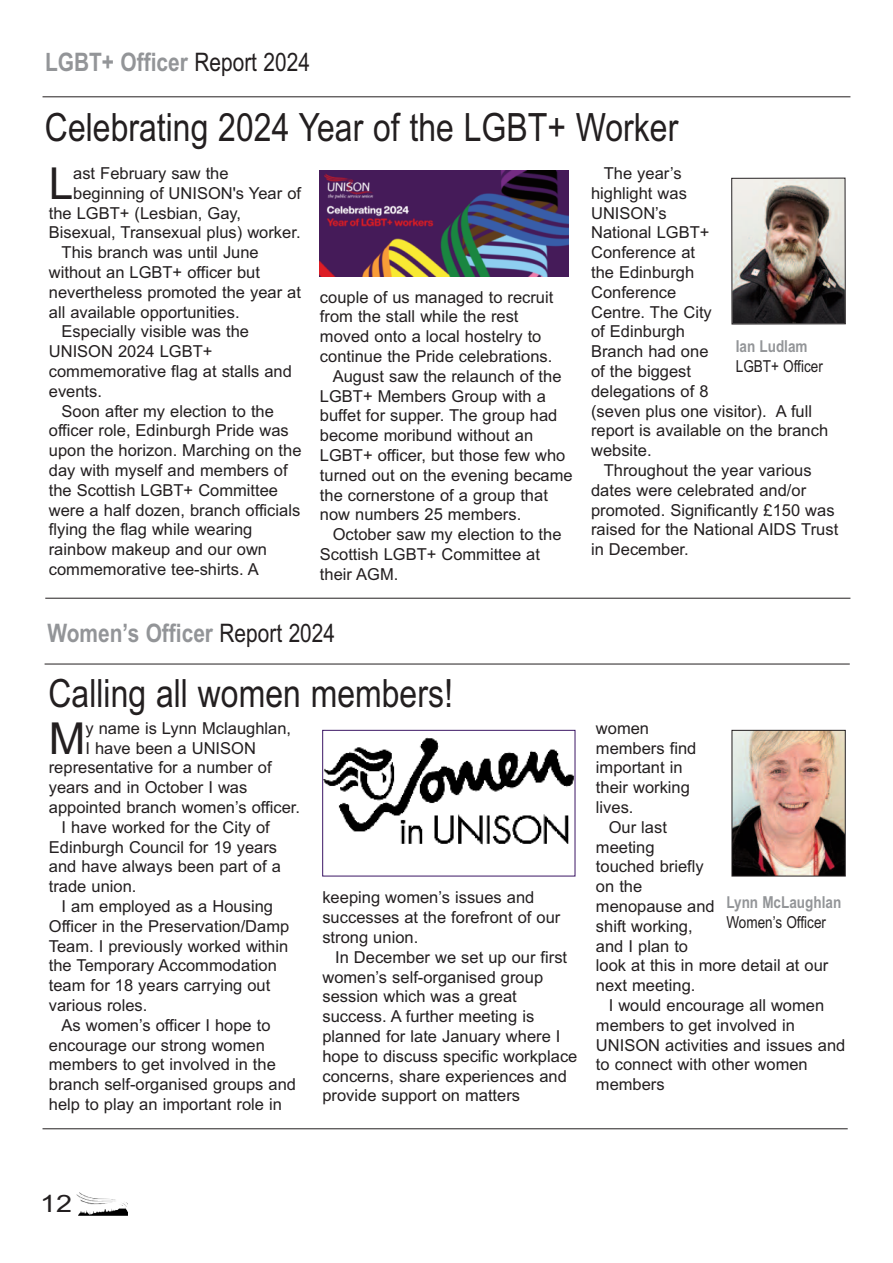
<style>
.page{position:relative;width:893px;height:1263px;background:#fff}
.page>*{position:absolute;margin:0;border:0;box-sizing:border-box;transform-origin:0 0}
.t1{font:44.1px "Arial";color:#231f20}
.t2{font:39px "Arial Narrow";color:#231f20}
.t3{font:700 25.5px "Arial Narrow";color:#939598}
.t4{font:24px "Arial";color:#231f20;scale:1.2 1}
.t5{font:16.5px/19.8px "Arial";color:#231f20}
.t6{font:16.5px "Arial Narrow";color:#231f20}
.t7{font:700 16.5px "Arial Narrow";color:#939598}
.s1{font-weight:400;color:#231f20}
</style>
<div class="page">
<hr style="left:43px;top:96px;width:807px;height:1px;background:#231f20">
<hr style="left:45px;top:598px;width:805px;height:1px;background:#231f20">
<hr style="left:45px;top:664px;width:805px;height:1px;background:#231f20">
<img style="left:76px;top:1192px;width:52px;height:24px">
<img style="left:734px;top:732px;width:110px;height:142px">
<div style="left:732px;top:730px;width:114px;height:146px;border:1px solid #231f20"></div>
<hr style="left:43px;top:1128px;width:805px;height:1px;background:#231f20">
<img style="left:733px;top:180px;width:111px;height:142px">
<div style="left:731px;top:178px;width:115px;height:146px;border:1px solid #231f20"></div>
<img style="left:320px;top:171px;width:249px;height:106px">
<img style="left:324px;top:737px;width:249px;height:108px">
<div style="left:322px;top:730px;width:253px;height:146px;border:1px solid #3c1765"></div>
<h3 class="t3" style="left:45px;top:47px;width:266px">LGBT+ Officer <span class="s1">Report 2024</span></h3>
<h2 class="t2" style="left:45px;top:105px;width:635px">Celebrating 2024 Year of the LGBT+ Worker</h2>
<h1 class="t1" style="left:49px;top:158px;width:26px">L</h1>
<p class="t5" style="left:73px;top:163px;width:157px">ast February saw the</p>
<p class="t5" style="left:591px;top:163px;width:239px;text-indent:13px">The year’s<br>highlight was<br>UNISON’s<br>National LGBT+<br>Conference at<br>the Edinburgh<br>Conference<br>Centre. The City<br>of Edinburgh<br>Branch had one<br>of the biggest<br>delegations of 8<br>(seven plus one visitor). A full report is available on the branch website.</p>
<p class="t5" style="left:591px;top:460px;width:249px;text-indent:13px">Throughout the year various dates were celebrated and/or promoted. Significantly £150 was raised for the National AIDS Trust in December.</p>
<p class="t5" style="left:73px;top:183px;width:229px">beginning of UNISON's Year of</p>
<p class="t5" style="left:49px;top:203px;width:194px">the LGBT+ (Lesbian, Gay,</p>
<p class="t5" style="left:49px;top:223px;width:253px">Bisexual, Transexual plus) worker.</p>
<p class="t5" style="left:62px;top:243px;width:199px">This branch was until June</p>
<p class="t5" style="left:49px;top:262px;width:213px">without an LGBT+ officer but</p>
<p class="t5" style="left:49px;top:282px;width:254px">nevertheless promoted the year at</p>
<p class="t5" style="left:49px;top:302px;width:192px">all available opportunities.</p>
<p class="t5" style="left:62px;top:322px;width:189px">Especially visible was the</p>
<p class="t5" style="left:49px;top:342px;width:165px">UNISON 2024 LGBT+</p>
<p class="t5" style="left:49px;top:361px;width:245px">commemorative flag at stalls and</p>
<p class="t5" style="left:49px;top:381px;width:55px">events.</p>
<p class="t5" style="left:62px;top:401px;width:214px">Soon after my election to the</p>
<p class="t5" style="left:49px;top:421px;width:241px">officer role, Edinburgh Pride was</p>
<p class="t5" style="left:49px;top:441px;width:254px">upon the horizon. Marching on the</p>
<p class="t5" style="left:49px;top:460px;width:240px">day with myself and members of</p>
<p class="t5" style="left:49px;top:480px;width:231px">the Scottish LGBT+ Committee</p>
<p class="t5" style="left:49px;top:500px;width:253px">were a half dozen, branch officials</p>
<p class="t5" style="left:49px;top:520px;width:205px">flying the flag while wearing</p>
<p class="t5" style="left:49px;top:540px;width:220px">rainbow makeup and our own</p>
<p class="t5" style="left:49px;top:559px;width:211px">commemorative tee-shirts. A</p>
<p class="t5" style="left:320px;top:287px;width:235px">couple of us managed to recruit</p>
<p class="t5" style="left:320px;top:307px;width:200px">from the stall while the rest</p>
<p class="t5" style="left:320px;top:326px;width:223px">moved onto a local hostelry to</p>
<p class="t5" style="left:320px;top:346px;width:234px">continue the Pride celebrations.</p>
<p class="t5" style="left:333px;top:366px;width:230px">August saw the relaunch of the</p>
<p class="t5" style="left:320px;top:386px;width:228px">LGBT+ Members Group with a</p>
<p class="t5" style="left:320px;top:406px;width:239px">buffet for supper. The group had</p>
<p class="t5" style="left:320px;top:425px;width:215px">become moribund without an</p>
<p class="t5" style="left:320px;top:445px;width:247px">LGBT+ officer, but those few who</p>
<p class="t5" style="left:320px;top:465px;width:254px">turned out on the evening became</p>
<p class="t5" style="left:320px;top:485px;width:229px">the cornerstone of a group that</p>
<p class="t5" style="left:320px;top:505px;width:203px">now numbers 25 members.</p>
<p class="t5" style="left:333px;top:524px;width:230px">October saw my election to the</p>
<p class="t5" style="left:320px;top:544px;width:222px">Scottish LGBT+ Committee at</p>
<p class="t5" style="left:320px;top:564px;width:80px">their AGM.</p>
<p class="t7" style="left:736px;top:337px;width:73px">Ian Ludlam</p>
<p class="t6" style="left:736px;top:357px;width:89px">LGBT+ Officer</p>
<h3 class="t3" style="left:47px;top:618px;width:289px">Women’s Officer <span class="s1">Report 2024</span></h3>
<h2 class="t2" style="left:49px;top:671px;width:406px">Calling all women members!</h2>
<h1 class="t1" style="left:49px;top:712px;width:38px">M</h1>
<p class="t5" style="left:85px;top:718px;width:207px">y name is Lynn Mclaughlan,</p>
<p class="t5" style="left:85px;top:738px;width:172px">I have been a UNISON</p>
<p class="t5" style="left:49px;top:758px;width:224px">representative for a number of</p>
<p class="t5" style="left:49px;top:777px;width:200px">years and in October I was</p>
<p class="t5" style="left:49px;top:797px;width:253px">appointed branch women’s officer.</p>
<p class="t5" style="left:62px;top:817px;width:210px">I have worked for the City of</p>
<p class="t5" style="left:49px;top:837px;width:230px">Edinburgh Council for 19 years</p>
<p class="t5" style="left:49px;top:857px;width:234px">and have always been part of a</p>
<p class="t5" style="left:49px;top:876px;width:89px">trade union.</p>
<p class="t5" style="left:62px;top:896px;width:213px">I am employed as a Housing</p>
<p class="t5" style="left:49px;top:916px;width:242px">Officer in the Preservation/Damp</p>
<p class="t5" style="left:49px;top:936px;width:241px">Team. I previously worked within</p>
<p class="t5" style="left:49px;top:956px;width:230px">the Temporary Accommodation</p>
<p class="t5" style="left:49px;top:975px;width:223px">team for 18 years carrying out</p>
<p class="t5" style="left:49px;top:995px;width:100px">various roles.</p>
<p class="t5" style="left:62px;top:1015px;width:210px">As women’s officer I hope to</p>
<p class="t5" style="left:49px;top:1035px;width:218px">encourage our strong women</p>
<p class="t5" style="left:49px;top:1055px;width:228px">members to get involved in the</p>
<p class="t5" style="left:49px;top:1074px;width:249px">branch self-organised groups and</p>
<p class="t5" style="left:49px;top:1094px;width:234px">help to play an important role in</p>
<p class="t5" style="left:322px;top:888px;width:240px">keeping women’s issues and successes at the forefront of our strong union.</p>
<p class="t5" style="left:322px;top:947px;width:256px;text-indent:13px">In December we set up our first women’s self-organised group session which was a great success. A further meeting is planned for late January where I hope to discuss specific workplace concerns, share experiences and provide support on matters</p>
<p class="t5" style="left:596px;top:718px;width:55px">women</p>
<p class="t5" style="left:596px;top:738px;width:102px">members find</p>
<p class="t5" style="left:596px;top:758px;width:88px">important in</p>
<p class="t5" style="left:596px;top:777px;width:95px">their working</p>
<p class="t5" style="left:596px;top:797px;width:39px">lives.</p>
<p class="t5" style="left:609px;top:817px;width:60px">Our last</p>
<p class="t5" style="left:596px;top:837px;width:60px">meeting</p>
<p class="t5" style="left:596px;top:857px;width:109px">touched briefly</p>
<p class="t5" style="left:596px;top:876px;width:48px">on the</p>
<p class="t5" style="left:596px;top:896px;width:120px">menopause and</p>
<p class="t5" style="left:596px;top:916px;width:98px">shift working,</p>
<p class="t5" style="left:596px;top:936px;width:94px">and I plan to</p>
<p class="t5" style="left:596px;top:956px;width:234px">look at this in more detail at our</p>
<p class="t5" style="left:596px;top:975px;width:101px">next meeting.</p>
<p class="t5" style="left:609px;top:995px;width:217px">I would encourage all women</p>
<p class="t5" style="left:596px;top:1015px;width:201px">members to get involved in</p>
<p class="t5" style="left:596px;top:1035px;width:251px">UNISON activities and issues and</p>
<p class="t5" style="left:596px;top:1055px;width:213px">to connect with other women</p>
<p class="t5" style="left:596px;top:1074px;width:70px">members</p>
<p class="t7" style="left:726px;top:893px;width:116px">Lynn McLaughlan</p>
<p class="t6" style="left:726px;top:912px;width:101px">Women’s Officer</p>
<h3 class="t4" style="left:40px;top:1190px;width:28px">12</h3>
</div>
